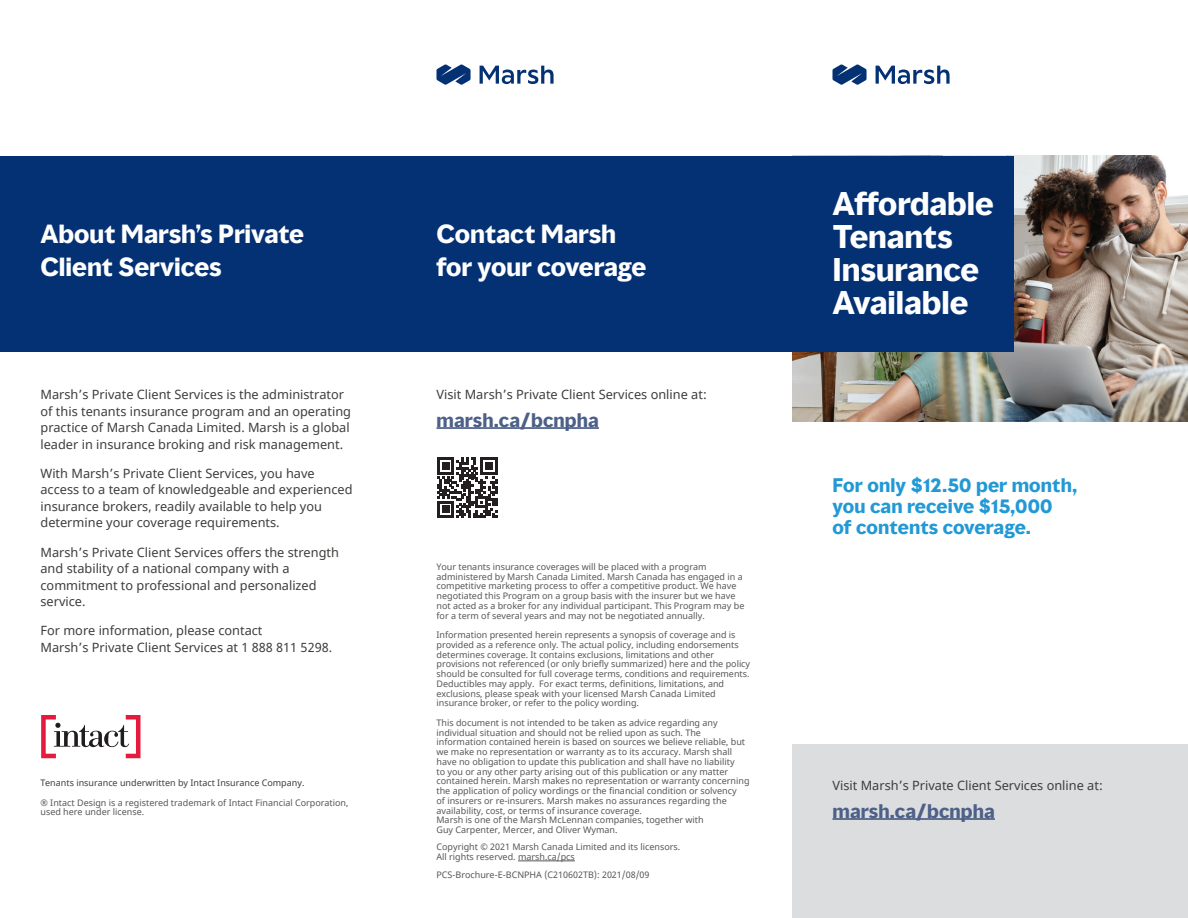
<style>
.page{position:relative;width:1188px;height:918px;background:#fff}
.page>*{position:absolute;margin:0;border:0;box-sizing:border-box;transform-origin:0 0}
.Advertising_Head_1_W{font:700 30px/33px "MMC Display";color:#fff}
.Advertising_Head_1_W-2{font:700 24px/33px "MMC Display";color:#fff}
.Body_Subhead__12_14{font:700 18px/21px "MMC Display";letter-spacing:.01em;color:#2299d5}
.Body_Subhead__12_14-2{font:700 18px "MMC Display";letter-spacing:.01em;color:#4d6088}
.Body__8_5_11__Bold{font:12.75px/16.5px "Noto Sans";color:#3d3d3b}
.Body_Subhead__12_14-3{font:12.75px "Noto Sans";color:#3d3d3b}
.Legal__7_8__Dark_Gre{font:9px/9.8px "Noto Sans";color:#575756}
.t1{font:9px "Noto Sans";color:#3d3d3b}
</style>
<div class="page">
<img style="left:793px;top:156px;width:395px;height:265px">
<svg style="left:876px;top:66px;width:74px;height:18px"></svg>
<svg style="left:832px;top:64px;width:35px;height:21px"></svg>
<svg style="left:480px;top:66px;width:74px;height:18px"></svg>
<svg style="left:436px;top:64px;width:35px;height:21px"></svg>
<div style="left:0;top:156px;width:1013px;height:196px;background:#043174"></div>
<div style="left:793px;top:744px;width:395px;height:174px;background:#dcdddf"></div>
<hr style="left:832px;top:818px;width:163px;height:2px;background:#4d6088">
<hr style="left:436px;top:427px;width:163px;height:2px;background:#4d6088">
<hr style="left:518px;top:861px;width:57px;height:1px;background:#575756">
<svg style="left:437px;top:457px;width:61px;height:61px"></svg>
<svg style="left:41px;top:715px;width:100px;height:43px"></svg>
<h1 class="Advertising_Head_1_W-2" style="left:40px;top:218px;width:265px">About Marsh’s Private<br>Client Services</h1>
<p class="Body__8_5_11__Bold" style="left:40px;top:387px;width:312px">Marsh’s Private Client Services is the administrator of this tenants insurance program and an operating practice of Marsh Canada Limited. Marsh is a global leader in insurance broking and risk management.</p>
<p class="Body__8_5_11__Bold" style="left:40px;top:466px;width:314px">With Marsh’s Private Client Services, you have access to a team of knowledgeable and experienced insurance brokers, readily available to help you determine your coverage requirements.</p>
<p class="Body__8_5_11__Bold" style="left:40px;top:544px;width:300px">Marsh’s Private Client Services offers the strength and stability of a national company with a commitment to professional and personalized service.</p>
<p class="Body__8_5_11__Bold" style="left:40px;top:623px;width:293px">For more information, please contact<br>Marsh’s Private Client Services at 1 888 811 5298.</p>
<p class="t1" style="left:40px;top:777px;width:265px">Tenants insurance underwritten by Intact Insurance Company.</p>
<h6 class="Legal__7_8__Dark_Gre" style="left:40px;top:798px;width:309px">® Intact Design is a registered trademark of Intact Financial Corporation, used here under license.</h6>
<h1 class="Advertising_Head_1_W-2" style="left:436px;top:218px;width:211px">Contact Marsh for your coverage</h1>
<h3 class="Body_Subhead__12_14-3" style="left:436px;top:386px;width:272px">Visit Marsh’s Private Client Services online at:</h3>
<h3 class="Body_Subhead__12_14-2" style="left:436px;top:408px;width:164px">marsh.ca/bcnpha</h3>
<p class="Legal__7_8__Dark_Gre" style="left:436px;top:562px;width:309px">Your tenants insurance coverages will be placed with a program administered by Marsh Canada Limited. Marsh Canada has engaged in a competitive marketing process to offer a competitive product. We have negotiated this Program on a group basis with the insurer but we have not acted as a broker for any individual participant. This Program may be for a term of several years and may not be negotiated annually.</p>
<p class="Legal__7_8__Dark_Gre" style="left:436px;top:630px;width:315px">Information presented herein represents a synopsis of coverage and is provided as a reference only. The actual policy, including endorsements determines coverage. It contains exclusions, limitations and other provisions not referenced (or only briefly summarized) here and the policy should be consulted for full coverage terms, conditions and requirements.<br>Deductibles may apply. For exact terms, definitions, limitations, and exclusions, please speak with your licensed Marsh Canada Limited insurance broker, or refer to the policy wording.</p>
<p class="Legal__7_8__Dark_Gre" style="left:436px;top:718px;width:315px">This document is not intended to be taken as advice regarding any individual situation and should not be relied upon as such. The information contained herein is based on sources we believe reliable, but we make no representation or warranty as to its accuracy. Marsh shall have no obligation to update this publication and shall have no liability<br>to you or any other party arising out of this publication or any matter contained herein. Marsh makes no representation or warranty concerning the application of policy wordings or the financial condition or solvency<br>of insurers or re-insurers. Marsh makes no assurances regarding the availability, cost, or terms of insurance coverage.</p>
<h6 class="Legal__7_8__Dark_Gre" style="left:436px;top:816px;width:269px">Marsh is one of the Marsh McLennan companies, together with<br>Guy Carpenter, Mercer, and Oliver Wyman.</h6>
<h6 class="Legal__7_8__Dark_Gre" style="left:436px;top:843px;width:245px">Copyright © 2021 Marsh Canada Limited and its licensors.<br>All rights reserved. marsh.ca/pcs</h6>
<h6 class="Legal__7_8__Dark_Gre" style="left:436px;top:870px;width:214px">PCS-Brochure-E-BCNPHA (C210602TB): 2021/08/09</h6>
<h1 class="Advertising_Head_1_W" style="left:832px;top:187px;width:163px">Affordable<br>Tenants<br>Insurance<br>Available</h1>
<h3 class="Body_Subhead__12_14" style="left:832px;top:475px;width:246px">For only $12.50 per month, you can receive $15,000<br>of contents coverage.</h3>
<h3 class="Body_Subhead__12_14-3" style="left:832px;top:777px;width:272px">Visit Marsh’s Private Client Services online at:</h3>
<h3 class="Body_Subhead__12_14-2" style="left:832px;top:799px;width:164px">marsh.ca/bcnpha</h3>
</div>
